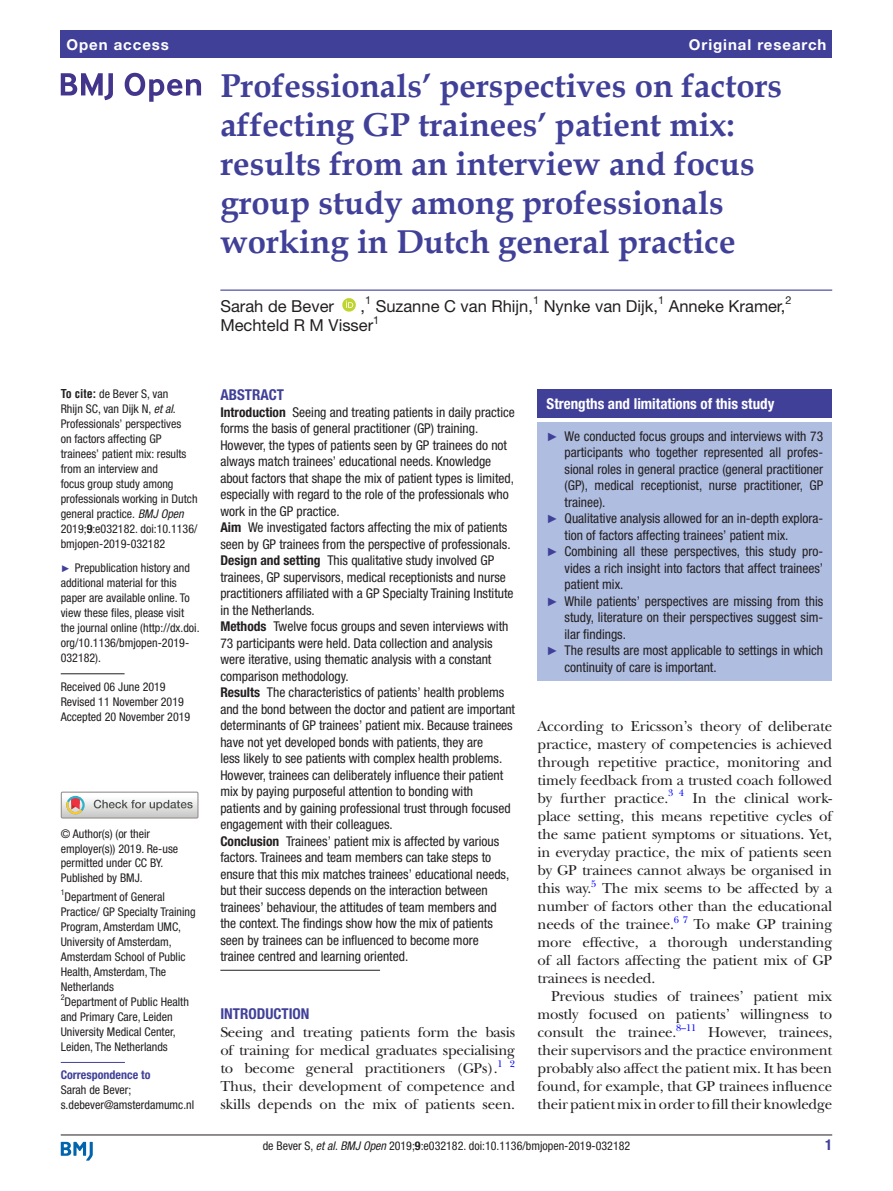
<style>
.page{position:relative;width:893px;height:1191px;background:#fff}
.page>*{position:absolute;margin:0;border:0;box-sizing:border-box;transform-origin:0 0}
.t1{font:700 33px/39px "Book Antiqua";color:#414099}
.t2{font:16.5px "Helvetica Neue LT Std";color:#231f20}
.t3{font:15px/18px "New Baskerville";letter-spacing:-.015em;color:#231f20;text-align:justify}
.t4{font:700 condensed 15px "Helvetica Neue LT Std";color:#fff}
.t5{font:700 15px "Helvetica Neue LT Std";letter-spacing:.065em;color:#fff}
.t6{font:700 condensed 15px "Helvetica Neue LT Std";color:#414099}
.t7{font:condensed 13.5px/16.5px "Helvetica Neue LT Std";color:#231f20}
.t8{font:condensed 12px/15px "Helvetica Neue LT Std";color:#231f20}
.t9{font:700 condensed 12px "Helvetica Neue LT Std";color:#414099}
.t10{font:10.95px "Helvetica Neue LT Std";color:#231f20}
.t11{font:9.9px "New Baskerville";color:#00f}
.t12{font:condensed 7.95px "Helvetica Neue LT Std";color:#231f20}
.s1{font-family:"Helvetica LT Std";font-weight:700}
.s2{font-style:italic}
.s3{font-weight:700}
.s4{font-family:"Arial";font-stretch:normal;font-size:9.75px;color:#414099}
.s5{font-family:"Arial";font-stretch:normal;font-size:12px;color:#414099}
</style>
<div class="page">
<hr style="left:61px;top:1134px;width:771px;height:1px;background:#231f20">
<svg style="left:61px;top:1141px;width:32px;height:19px"></svg>
<div style="left:61px;top:31px;width:771px;height:27px;background:#414099"></div>
<hr style="left:220px;top:289px;width:612px;height:2px;background:#414099">
<svg style="left:342px;top:298px;width:14px;height:14px"></svg>
<hr style="left:61px;top:673px;width:64px;height:1px;background:#231f20">
<hr style="left:61px;top:1062px;width:64px;height:1px;background:#414099">
<svg style="left:61px;top:73px;width:52px;height:27px"></svg>
<svg style="left:125px;top:73px;width:76px;height:29px"></svg>
<div style="left:61px;top:791px;width:138px;height:27px;border:1px solid #969090"></div>
<svg style="left:61px;top:792px;width:137px;height:26px"></svg>
<div style="left:538px;top:389px;width:294px;height:29px;background:#414099"></div>
<div style="left:538px;top:422px;width:294px;height:259px;background:#afbde1"></div>
<hr style="left:220px;top:970px;width:160px;height:1px;background:#231f20">
<p class="t5" style="left:66px;top:35px;width:104px">Open access</p>
<p class="t5" style="left:689px;top:35px;width:139px">Original research</p>
<h1 class="t1" style="left:220px;top:66px;width:563px">Professionals’ perspectives on factors affecting GP trainees’ patient mix: results from an interview and focus group study among professionals working in Dutch general practice</h1>
<p class="t2" style="left:220px;top:296px;width:115px">Sarah de Bever</p>
<p class="t2" style="left:360px;top:296px;width:6px">,</p>
<p class="t10" style="left:365px;top:294px;width:8px">1</p>
<p class="t2" style="left:376px;top:296px;width:159px">Suzanne C van Rhijn,</p>
<p class="t10" style="left:533px;top:294px;width:8px">1</p>
<p class="t2" style="left:544px;top:296px;width:116px">Nynke van Dijk,</p>
<p class="t10" style="left:658px;top:294px;width:8px">1</p>
<p class="t2" style="left:669px;top:296px;width:118px">Anneke Kramer,</p>
<p class="t10" style="left:785px;top:294px;width:8px">2</p>
<p class="t2" style="left:220px;top:315px;width:154px">Mechteld R M Visser</p>
<p class="t10" style="left:373px;top:313px;width:8px">1</p>
<p class="t8" style="left:61px;top:386px;width:138px"><span class="s1">To cite:</span> de Bever S, van<br>Rhijn SC, van Dijk N, <span class="s2">et al</span>.<br>Professionals’ perspectives<br>on factors affecting GP trainees’ patient mix: results from an interview and<br>focus group study among professionals working in Dutch general practice. <span class="s2">BMJ Open<br></span>2019;<span class="s3">9</span>:e032182. doi:10.1136/ bmjopen-2019-032182</p>
<p class="t8" style="left:61px;top:560px;width:140px"><span class="s4">►</span> Prepublication history and additional material for this paper are available online. To view these files, please visit the journal online (http://dx.doi. org/10.1136/bmjopen-2019-<br>032182).</p>
<p class="t8" style="left:61px;top:679px;width:131px">Received 06 June 2019<br>Revised 11 November 2019<br>Accepted 20 November 2019</p>
<p class="t8" style="left:61px;top:827px;width:119px;line-height:14.4px">© Author(s) (or their employer(s)) 2019. Re-use permitted under CC BY.<br>Published by BMJ.</p>
<p class="t12" style="left:61px;top:888px;width:5px">1</p>
<p class="t8" style="left:61px;top:889px;width:136px;text-indent:4px">Department of General<br>Practice/ GP Specialty Training<br>Program, Amsterdam UMC,<br>University of Amsterdam,<br>Amsterdam School of Public<br>Health, Amsterdam, The<br>Netherlands<br><sup>2</sup>Department of Public Health and Primary Care, Leiden<br>University Medical Center,<br>Leiden, The Netherlands</p>
<p class="t9" style="left:61px;top:1067px;width:91px">Correspondence to</p>
<p class="t8" style="left:61px;top:1082px;width:135px">Sarah de Bever; s.debever@amsterdamumc.nl</p>
<p class="t6" style="left:220px;top:386px;width:65px">Abstract</p>
<p class="t7" style="left:220px;top:403px;width:296px"><span class="s3">Introduction</span> Seeing and treating patients in daily practice forms the basis of general practitioner (GP) training.<br>However, the types of patients seen by GP trainees do not always match trainees’ educational needs. Knowledge about factors that shape the mix of patient types is limited, especially with regard to the role of the professionals who work in the GP practice.<br><span class="s3">Aim</span> We investigated factors affecting the mix of patients seen by GP trainees from the perspective of professionals.<br><span class="s3">Design and setting</span> This qualitative study involved GP trainees, GP supervisors, medical receptionists and nurse practitioners affiliated with a GP Specialty Training Institute in the Netherlands.<br><span class="s3">Methods</span> Twelve focus groups and seven interviews with 73 participants were held. Data collection and analysis were iterative, using thematic analysis with a constant comparison methodology.<br><span class="s3">Results</span> The characteristics of patients’ health problems and the bond between the doctor and patient are important determinants of GP trainees’ patient mix. Because trainees have not yet developed bonds with patients, they are<br>less likely to see patients with complex health problems.<br>However, trainees can deliberately influence their patient mix by paying purposeful attention to bonding with patients and by gaining professional trust through focused engagement with their colleagues.<br><span class="s3">Conclusion</span> Trainees’ patient mix is affected by various factors. Trainees and team members can take steps to ensure that this mix matches trainees’ educational needs, but their success depends on the interaction between trainees’ behaviour, the attitudes of team members and the context. The findings show how the mix of patients seen by trainees can be influenced to become more trainee centred and learning oriented.</p>
<p class="t6" style="left:220px;top:1005px;width:91px">Introduction</p>
<p class="t3" style="left:220px;top:1023px;width:296px">Seeing and treating patients form the basis of training for medical graduates specialising to become general practitioners (GPs).</p>
<p class="t11" style="left:497px;top:1057px;width:19px">1 2</p>
<p class="t3" style="left:220px;top:1077px;width:296px">Thus, their development of competence and skills depends on the mix of patients seen.</p>
<p class="t4" style="left:547px;top:395px;width:229px">Strengths and limitations of this study</p>
<p class="t7" style="left:547px;top:428px;width:278px"><span class="s5">►</span> We conducted focus groups and interviews with 73</p>
<p class="t7" style="left:565px;top:444px;width:260px">participants who together represented all profes-</p>
<p class="t7" style="left:565px;top:461px;width:260px">sional roles in general practice (general practitioner</p>
<p class="t7" style="left:565px;top:477px;width:260px">(GP), medical receptionist, nurse practitioner, GP</p>
<p class="t7" style="left:565px;top:494px;width:42px">trainee).</p>
<p class="t7" style="left:547px;top:510px;width:278px"><span class="s5">►</span> Qualitative analysis allowed for an in-depth explora-</p>
<p class="t7" style="left:565px;top:527px;width:225px">tion of factors affecting trainees’ patient mix.</p>
<p class="t7" style="left:547px;top:543px;width:278px"><span class="s5">►</span> Combining all these perspectives, this study pro-</p>
<p class="t7" style="left:565px;top:560px;width:260px">vides a rich insight into factors that affect trainees’</p>
<p class="t7" style="left:565px;top:576px;width:60px">patient mix.</p>
<p class="t7" style="left:547px;top:593px;width:278px"><span class="s5">►</span> While patients’ perspectives are missing from this</p>
<p class="t7" style="left:565px;top:609px;width:260px">study, literature on their perspectives suggest sim-</p>
<p class="t7" style="left:565px;top:626px;width:63px">ilar findings.</p>
<p class="t7" style="left:547px;top:642px;width:278px"><span class="s5">►</span> The results are most applicable to settings in which</p>
<p class="t7" style="left:565px;top:659px;width:154px">continuity of care is important.</p>
<p class="t3" style="left:538px;top:717px;width:296px">According to Ericsson’s theory of deliberate practice, mastery of competencies is achieved through repetitive practice, monitoring and timely feedback from a trusted coach followed by further practice.<sup>3</sup> <sup>4</sup></p>
<p class="t3" style="left:538px;top:789px;width:296px;text-indent:155px">In the clinical work&shy;place setting, this means repetitive cycles of the same patient symptoms or situations. Yet, in everyday practice, the mix of patients seen by GP trainees cannot always be organised in this way.</p>
<p class="t11" style="left:591px;top:877px;width:7px">5</p>
<p class="t3" style="left:538px;top:879px;width:296px;text-indent:65px">The mix seems to be affected by a number of factors other than the educational needs of the trainee.</p>
<p class="t11" style="left:674px;top:913px;width:16px">6 7</p>
<p class="t3" style="left:538px;top:915px;width:296px;text-indent:156px">To make GP training more effective, a thorough understanding of all factors affecting the patient mix of GP trainees is needed.</p>
<p class="t3" style="left:538px;top:987px;width:296px;text-indent:14px">Previous studies of trainees’ patient mix mostly focused on patients’ willingness to consult the trainee.<sup>8–11</sup></p>
<p class="t3" style="left:538px;top:1023px;width:296px;text-indent:171px">However, trainees, their supervisors and the practice environment probably also affect the patient mix. It has been found, for example, that GP trainees influence their patient mix in order to fill their knowledge</p>
<p class="t8" style="left:263px;top:1137px;width:369px">de Bever S, <span class="s2">et al</span>. <span class="s2">BMJ Open</span> 2019;<span class="s3">9</span>:e032182. doi:10.1136/bmjopen-2019-032182</p>
<p class="t6" style="left:825px;top:1135px;width:9px">1</p>
</div>
